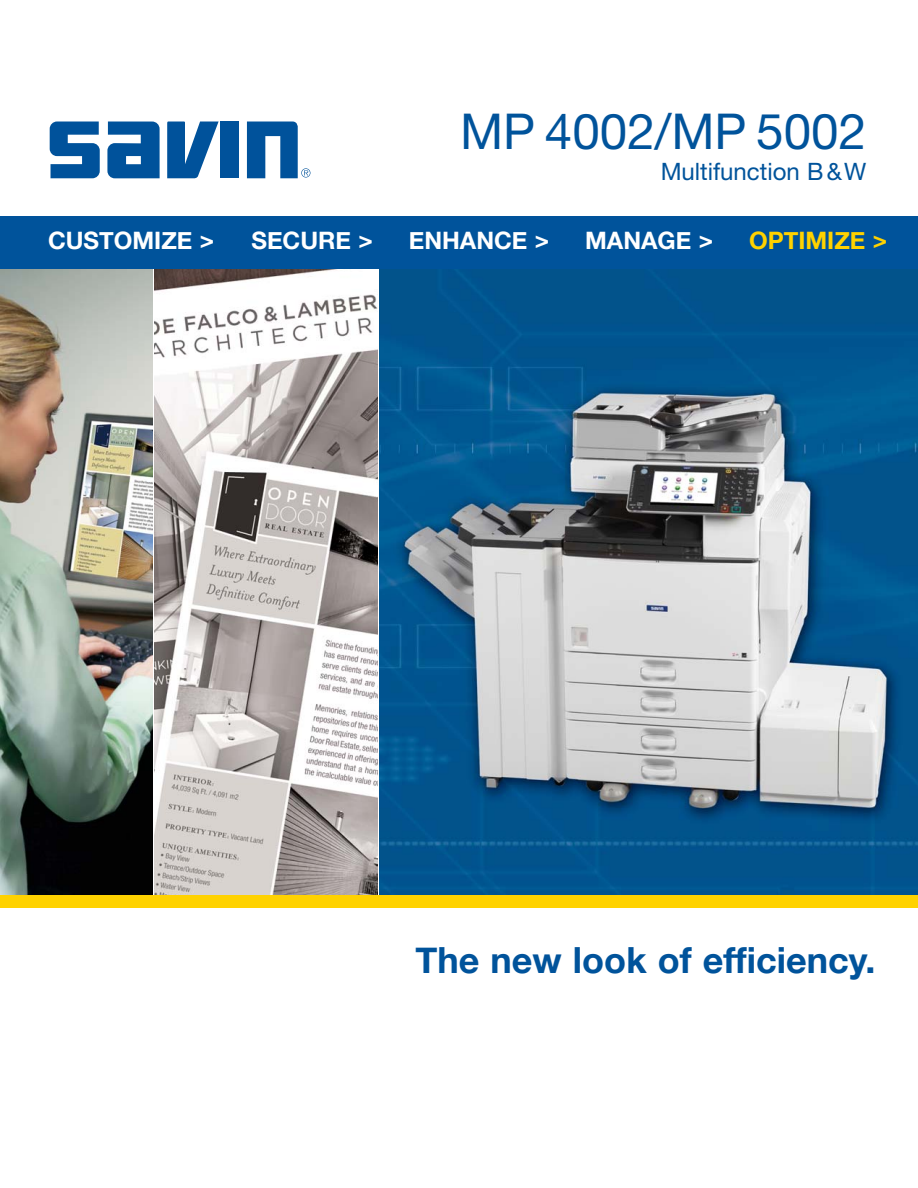
<style>
.page{position:relative;width:918px;height:1188px;background:#fff}
.page>*{position:absolute;margin:0;border:0;box-sizing:border-box;transform-origin:0 0}
.t1{font:49.5px "Helvetica Neue";color:#00539b}
.t2{font:700 36px "Helvetica Neue";color:#00539b}
.t3{font:700 24px "Helvetica Neue";color:#fff}
.t4{font:24px "Helvetica Neue";color:#00539b}
.t5{font:700 24px "Helvetica Neue";color:#ffd200}
</style>
<div class="page">
<img style="left:154px;top:268px;width:223px;height:627px">
<img style="left:0;top:268px;width:152px;height:627px">
<img style="left:380px;top:268px;width:538px;height:627px">
<div style="left:0;top:216px;width:918px;height:52px;background:#00539b"></div>
<div style="left:0;top:895px;width:918px;height:12px;background:#ffd200"></div>
<svg style="left:50px;top:122px;width:50px;height:56px"></svg>
<svg style="left:107px;top:122px;width:53px;height:56px;background:#2a6eab"></svg>
<svg style="left:167px;top:122px;width:52px;height:56px"></svg>
<div style="left:220px;top:122px;width:19px;height:56px;background:#00529b"></div>
<svg style="left:247px;top:122px;width:63px;height:56px"></svg>
<h1 class="t1" style="left:460px;top:114px;width:408px">MP 4002/MP 5002</h1>
<p class="t4" style="left:661px;top:162px;width:207px">Multifunction B&amp;W</p>
<p class="t3" style="left:48px;top:226px;width:168px">CUSTOMIZE &gt;</p>
<p class="t3" style="left:252px;top:226px;width:123px">SECURE &gt;</p>
<p class="t3" style="left:409px;top:226px;width:142px">ENHANCE &gt;</p>
<p class="t3" style="left:585px;top:226px;width:129px">MANAGE &gt;</p>
<p class="t5" style="left:749px;top:226px;width:140px">OPTIMIZE &gt;</p>
<h2 class="t2" style="left:416px;top:938px;width:461px">The new look of efficiency.</h2>
</div>
